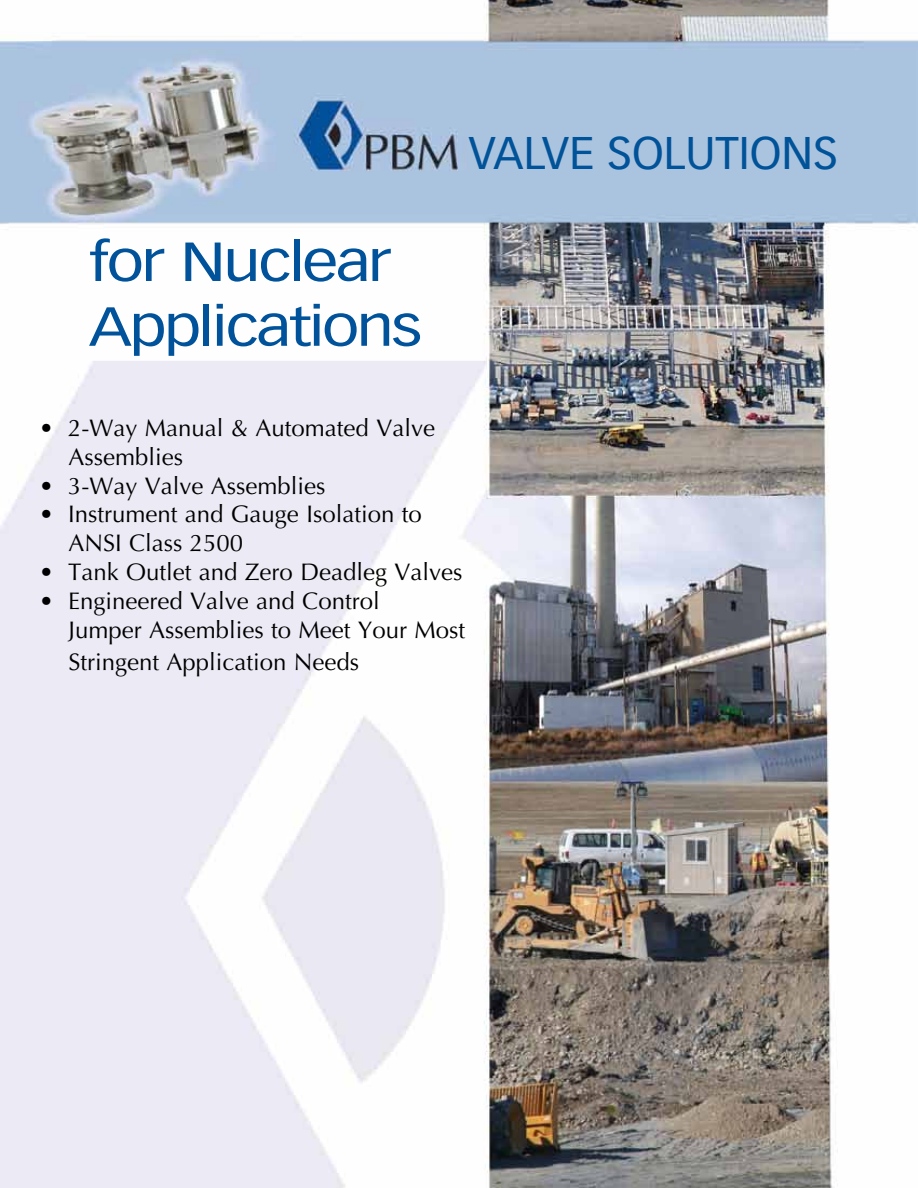
<style>
.page{position:relative;width:918px;height:1188px;background:#fff}
.page>*{position:absolute;margin:0;border:0;box-sizing:border-box;transform-origin:0 0}
.t1{font:54px/64.8px "Vectora LH";letter-spacing:-.035em;color:#00529a;scale:1.19 1}
.t2{font:45px "Vectora LH";color:#005299}
.t3{font:24px/28.8px "Optima";color:#000}
</style>
<div class="page">
<img style="left:0;top:0;width:918px;height:1188px">
<h1 class="t1" style="left:89px;top:230px;width:282px">for Nuclear<br>Applications</h1>
<h2 class="t2" style="left:469px;top:126px;width:371px">VALVE SOLUTIONS</h2>
<p class="t3" style="left:68px;top:414px;width:368px;text-indent:-29px">• 2-Way Manual &amp; Automated Valve<br>Assemblies</p>
<p class="t3" style="left:39px;top:471px;width:288px">• 3-Way Valve Assemblies</p>
<p class="t3" style="left:68px;top:500px;width:355px;text-indent:-29px">• Instrument and Gauge Isolation to<br>ANSI Class 2500</p>
<p class="t3" style="left:39px;top:558px;width:425px">• Tank Outlet and Zero Deadleg Valves</p>
<p class="t3" style="left:68px;top:587px;width:398px;text-indent:-29px">• Engineered Valve and Control<br>Jumper Assemblies to Meet Your Most</p>
<p class="t3" style="left:68px;top:648px;width:292px">Stringent Application Needs</p>
</div>
